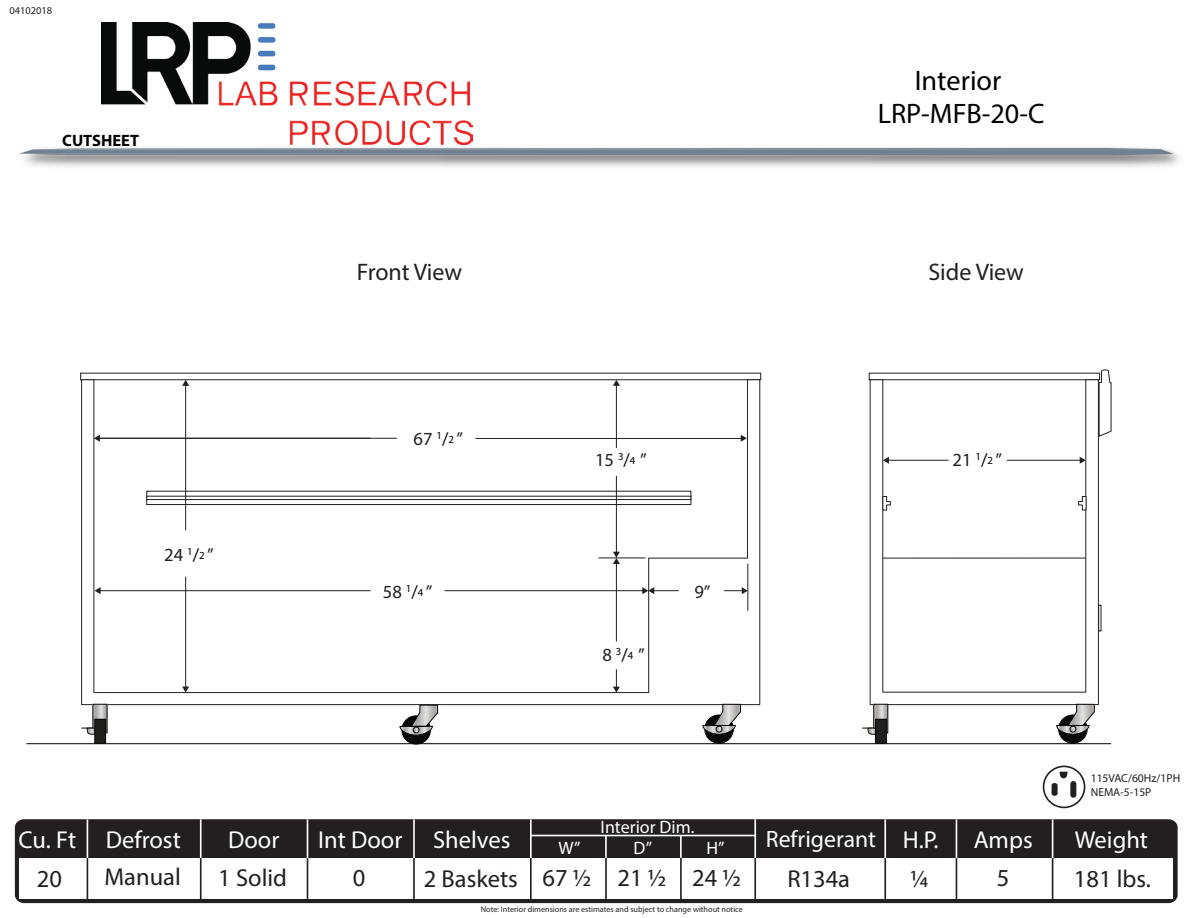
<style>
.page{position:relative;width:1188px;height:918px;background:#fff}
.page>*{position:absolute;margin:0;border:0;box-sizing:border-box;transform-origin:0 0}
.t1{font:28.2px/33.9px "Myriad Pro";color:#000;text-align:center}
.t2{font:24.45px "Myriad Pro";color:#231f20}
.t3{font:24.45px "Myriad Pro";color:#fff}
.t4{font:24px "Myriad Pro";color:#231f20}
.t5{font:23.7px "Myriad Pro";color:#fff}
.t6{font:18.6px "Myriad Pro";color:#221f1f}
.t7{font:18px/20px "Myriad Pro";color:#fff;text-align:center}
.t8{font:700 16.5px "Myriad Pro";color:#000}
.t9{font:11.55px/14px "Myriad Pro";color:#231f20}
.t10{font:10.5px "Myriad Pro";color:#231f20}
.t11{font:8.1px "Myriad Pro";color:#221f1f}
.s1{color:#020202}
.s2{font-size:10.8px;color:#020202}
</style>
<div class="page">
<img style="left:24px;top:144px;width:1156px;height:23px">
<svg style="left:19px;top:148px;width:1155px;height:7px;background:#7d8a95"></svg>
<img style="left:101px;top:23px;width:372px;height:121px">
<div style="left:15px;top:819px;width:1163px;height:84px;background:#231f20"></div>
<div style="left:19px;top:858px;width:1153px;height:40px;background:#fff"></div>
<hr style="left:605px;top:836px;width:2px;height:22px;background:#fff">
<hr style="left:531px;top:835px;width:224px;height:1px;background:#fff">
<hr style="left:680px;top:836px;width:2px;height:22px;background:#fff">
<hr style="left:87px;top:858px;width:1px;height:42px;background:#231f20">
<hr style="left:200px;top:858px;width:2px;height:42px;background:#231f20">
<hr style="left:307px;top:858px;width:1px;height:42px;background:#231f20">
<hr style="left:413px;top:858px;width:2px;height:42px;background:#231f20">
<hr style="left:530px;top:858px;width:2px;height:42px;background:#231f20">
<hr style="left:605px;top:858px;width:2px;height:42px;background:#231f20">
<hr style="left:680px;top:858px;width:2px;height:42px;background:#231f20">
<hr style="left:754px;top:858px;width:2px;height:42px;background:#231f20">
<hr style="left:956px;top:858px;width:1px;height:42px;background:#231f20">
<hr style="left:1052px;top:858px;width:1px;height:42px;background:#231f20">
<hr style="left:87px;top:819px;width:1px;height:39px;background:#fff">
<hr style="left:200px;top:819px;width:2px;height:39px;background:#fff">
<hr style="left:307px;top:819px;width:1px;height:39px;background:#fff">
<hr style="left:413px;top:819px;width:2px;height:39px;background:#fff">
<hr style="left:530px;top:819px;width:2px;height:39px;background:#fff">
<hr style="left:754px;top:819px;width:2px;height:39px;background:#fff">
<hr style="left:956px;top:819px;width:1px;height:39px;background:#fff">
<hr style="left:884px;top:858px;width:2px;height:42px;background:#231f20">
<hr style="left:884px;top:819px;width:2px;height:39px;background:#fff">
<hr style="left:1052px;top:819px;width:1px;height:39px;background:#fff">
<div style="left:1043px;top:766px;width:42px;height:42px;border:2px solid #231f20;border-radius:50%"></div>
<svg style="left:1059px;top:772px;width:9px;height:6px"></svg>
<div style="left:1052px;top:783px;width:6px;height:13px;background:#231f20;border-radius:3px"></div>
<div style="left:1070px;top:781px;width:6px;height:17px;background:#231f20;border-radius:3px"></div>
<svg style="left:1098px;top:369px;width:14px;height:68px"></svg>
<svg style="left:81px;top:379px;width:680px;height:326px"></svg>
<svg style="left:869px;top:379px;width:230px;height:326px"></svg>
<hr style="left:883px;top:558px;width:203px;height:1px;background:#221f1f">
<svg style="left:146px;top:491px;width:545px;height:14px"></svg>
<svg style="left:146px;top:496px;width:545px;height:4px"></svg>
<svg style="left:882px;top:496px;width:9px;height:15px"></svg>
<svg style="left:1078px;top:496px;width:9px;height:15px"></svg>
<hr style="left:747px;top:564px;width:1px;height:47px;background:#221f1f">
<hr style="left:598px;top:558px;width:48px;height:1px;background:#221f1f">
<hr style="left:1007px;top:460px;width:74px;height:1px;background:#221f1f">
<svg style="left:1080px;top:457px;width:6px;height:7px"></svg>
<hr style="left:888px;top:460px;width:61px;height:1px;background:#221f1f">
<svg style="left:883px;top:457px;width:6px;height:7px"></svg>
<hr style="left:100px;top:590px;width:271px;height:1px;background:#221f1f">
<svg style="left:95px;top:587px;width:6px;height:7px"></svg>
<hr style="left:445px;top:590px;width:198px;height:1px;background:#221f1f">
<svg style="left:741px;top:435px;width:6px;height:7px"></svg>
<hr style="left:99px;top:438px;width:298px;height:1px;background:#221f1f">
<svg style="left:94px;top:435px;width:6px;height:7px"></svg>
<svg style="left:642px;top:587px;width:37px;height:7px"></svg>
<svg style="left:724px;top:587px;width:24px;height:7px"></svg>
<hr style="left:616px;top:563px;width:1px;height:78px;background:#221f1f">
<svg style="left:613px;top:669px;width:7px;height:24px"></svg>
<hr style="left:616px;top:385px;width:1px;height:63px;background:#221f1f">
<svg style="left:613px;top:380px;width:7px;height:6px"></svg>
<hr style="left:616px;top:476px;width:1px;height:77px;background:#221f1f">
<svg style="left:613px;top:552px;width:7px;height:12px"></svg>
<hr style="left:185px;top:385px;width:1px;height:145px;background:#221f1f">
<svg style="left:182px;top:380px;width:7px;height:6px"></svg>
<hr style="left:185px;top:577px;width:1px;height:111px;background:#221f1f">
<svg style="left:182px;top:687px;width:7px;height:6px"></svg>
<hr style="left:26px;top:743px;width:1085px;height:1px;background:#000">
<svg style="left:95px;top:706px;width:10px;height:13px"></svg>
<div style="left:95px;top:719px;width:11px;height:24px;background:#211e1e"></div>
<div style="left:94px;top:719px;width:12px;height:25px;border:1px solid #050604"></div>
<svg style="left:81px;top:728px;width:15px;height:7px"></svg>
<svg style="left:702px;top:704px;width:39px;height:40px"></svg>
<div style="left:716px;top:726px;width:6px;height:7px;border:1px solid #050604;border-radius:50%"></div>
<svg style="left:875px;top:706px;width:11px;height:13px"></svg>
<div style="left:873px;top:704px;width:15px;height:29px;border:1px solid #050604"></div>
<div style="left:876px;top:719px;width:10px;height:24px;background:#211e1e"></div>
<div style="left:875px;top:719px;width:12px;height:25px;border:1px solid #050604"></div>
<svg style="left:862px;top:728px;width:14px;height:7px"></svg>
<svg style="left:1056px;top:704px;width:39px;height:40px"></svg>
<div style="left:1070px;top:726px;width:6px;height:7px;border:1px solid #050604;border-radius:50%"></div>
<hr style="left:475px;top:438px;width:267px;height:1px;background:#221f1f">
<svg style="left:400px;top:705px;width:38px;height:40px"></svg>
<div style="left:413px;top:727px;width:7px;height:6px;border:1px solid #050604;border-radius:50%"></div>
<p class="t10" style="left:9px;top:4px;width:44px">04102018</p>
<h3 class="t8" style="left:62px;top:130px;width:78px">CUTSHEET</h3>
<h3 class="t6" style="left:164px;top:543px;width:51px">24 <sup>1</sup><span class="s1">/</span><span class="s2">2</span> ”</h3>
<h1 class="t1" style="left:878px;top:63px;width:168px">Interior<br>LRP-MFB-20-C</h1>
<h3 class="t4" style="left:357px;top:257px;width:107px">Front View</h3>
<h3 class="t4" style="left:928px;top:257px;width:97px">Side View</h3>
<h3 class="t6" style="left:414px;top:428px;width:51px">67 <sup>1</sup><span class="s1">/</span><span class="s2">2</span> ”</h3>
<h3 class="t6" style="left:383px;top:580px;width:51px">58 <sup>1</sup><span class="s1">/</span><span class="s2">4</span> ”</h3>
<h3 class="t6" style="left:595px;top:448px;width:53px">15 <sup>3</sup><span class="s1">/</span><span class="s2">4</span> ”</h3>
<h3 class="t6" style="left:602px;top:643px;width:44px">8 <sup>3</sup><span class="s1">/</span><span class="s2">4</span> ”</h3>
<h3 class="t6" style="left:694px;top:580px;width:18px">9”</h3>
<h3 class="t6" style="left:953px;top:448px;width:51px">21 <sup>1</sup><span class="s1">/</span><span class="s2">2</span> ”</h3>
<h3 class="t9" style="left:1091px;top:771px;width:91px">115VAC/60Hz/1PH<br>NEMA-5-15P</h3>
<h3 class="t7" style="left:601px;top:817px;width:95px">Interior Dim.<br>D”</h3>
<h3 class="t7" style="left:707px;top:837px;width:19px">H”</h3>
<h3 class="t5" style="left:766px;top:824px;width:112px">Refrigerant</h3>
<h2 class="t3" style="left:19px;top:825px;width:164px">Cu. Ft Defrost</h2>
<h2 class="t3" style="left:228px;top:825px;width:53px">Door</h2>
<h2 class="t3" style="left:318px;top:825px;width:86px">Int Door</h2>
<h2 class="t3" style="left:433px;top:825px;width:79px">Shelves</h2>
<h3 class="t7" style="left:558px;top:837px;width:24px">W”</h3>
<h2 class="t3" style="left:903px;top:825px;width:37px">H.P.</h2>
<h2 class="t3" style="left:974px;top:825px;width:61px">Amps</h2>
<h2 class="t3" style="left:1075px;top:825px;width:75px">Weight</h2>
<h2 class="t2" style="left:37px;top:864px;width:27px">20</h2>
<h2 class="t2" style="left:104px;top:862px;width:78px">Manual</h2>
<h2 class="t2" style="left:218px;top:862px;width:70px">1 Solid</h2>
<h2 class="t2" style="left:353px;top:862px;width:14px">0</h2>
<h2 class="t2" style="left:424px;top:863px;width:319px">2 Baskets 67 ½ 21 ½ 24 ½</h2>
<h2 class="t2" style="left:787px;top:864px;width:64px">R134a</h2>
<h2 class="t2" style="left:910px;top:864px;width:20px">¼</h2>
<h2 class="t2" style="left:997px;top:862px;width:14px">5</h2>
<h2 class="t2" style="left:1074px;top:863px;width:79px">181 lbs.</h2>
<p class="t11" style="left:481px;top:904px;width:264px">Note: Interior dimensions are estimates and subject to change without notice</p>
</div>
